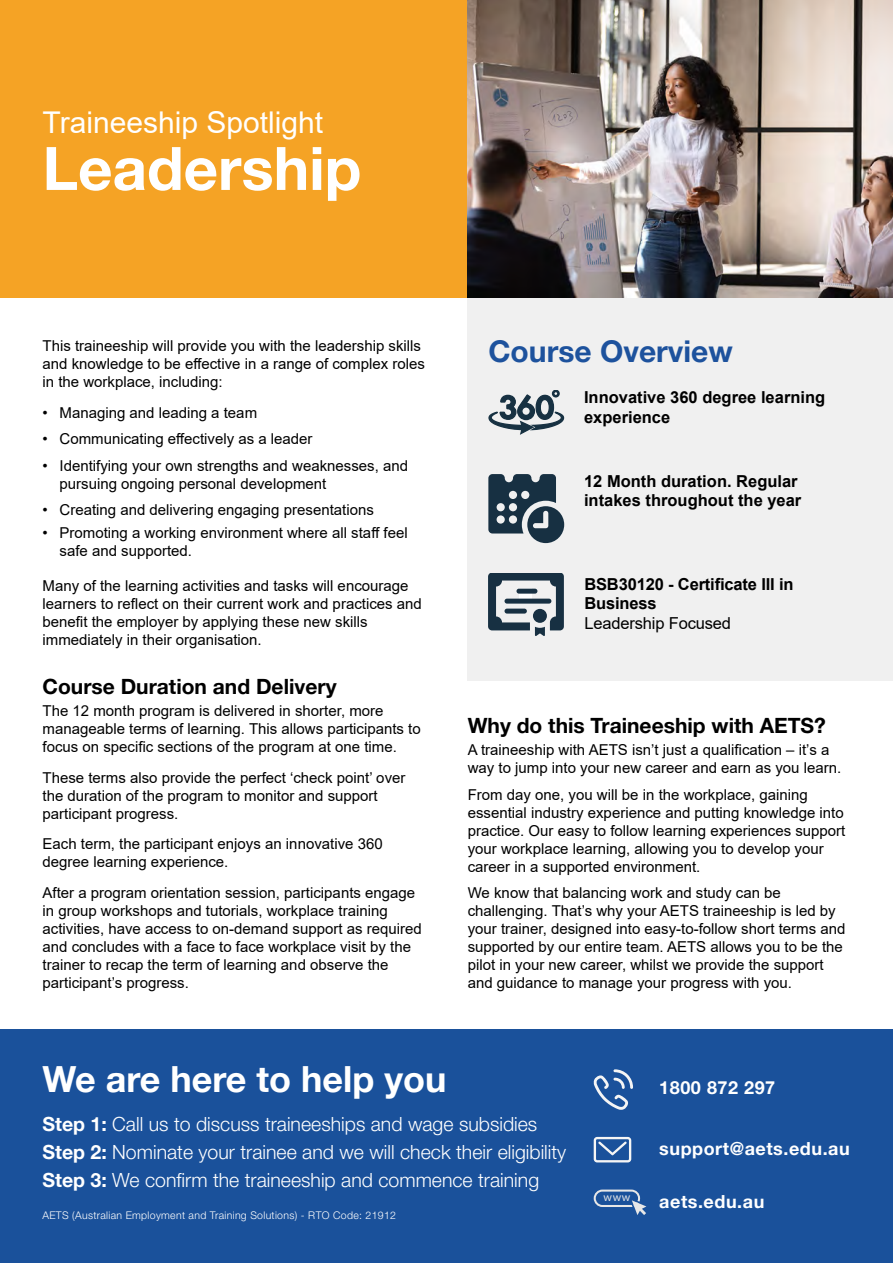
<style>
.page{position:relative;width:893px;height:1263px;background:#fff}
.page>*{position:absolute;margin:0;border:0;box-sizing:border-box;transform-origin:0 0}
.t1{font:700 60px "Helvetica Neue LT Std";color:#fff}
.t2{font:700 36px "Helvetica Neue LT Std";color:#fff}
.t3{font:30px "Arial";color:#fff}
.t4{font:700 30px "Helvetica Neue LT Std";color:#1d529d}
.t5{font:700 21px "Helvetica Neue LT Std";color:#000}
.t6{font:300 19.5px/28px "Helvetica Neue LT Std";color:#fff}
.t7{font:700 18px "Helvetica Neue LT Std";letter-spacing:.03em;color:#fff}
.t8{font:700 16.5px/19.5px "Arial";color:#000}
.t9{font:16.5px "Arial";letter-spacing:-.01em;color:#000}
.t10{font:15px/18px "Arial";color:#000}
.t11{font:900 11.55px "Roboto";color:#e7e7e7}
.t12{font:300 10.5px "Helvetica Neue LT Std";letter-spacing:.03em;color:#fff}
.s1{font-weight:700}
</style>
<div class="page">
<div style="left:468px;top:298px;width:425px;height:382px;background:#f0f0f0"></div>
<svg style="left:488px;top:475px;width:76px;height:68px"></svg>
<svg style="left:488px;top:574px;width:76px;height:62px"></svg>
<svg style="left:488px;top:390px;width:76px;height:45px"></svg>
<div style="left:0;top:0;width:714px;height:298px;background:#f5a325"></div>
<div style="left:0;top:1029px;width:893px;height:234px;background:#1a519b"></div>
<svg style="left:594px;top:1069px;width:39px;height:41px"></svg>
<svg style="left:594px;top:1137px;width:37px;height:25px"></svg>
<svg style="left:594px;top:1189px;width:52px;height:26px"></svg>
<img style="left:468px;top:0;width:425px;height:298px">
<h3 class="t3" style="left:43px;top:102px;width:282px">Traineeship Spotlight</h3>
<h1 class="t1" style="left:43px;top:131px;width:320px">Leadership</h1>
<p class="t10" style="left:43px;top:337px;width:384px">This traineeship will provide you with the leadership skills and knowledge to be effective in a range of complex roles in the workplace, including:</p>
<p class="t10" style="left:43px;top:403px;width:216px">• Managing and leading a team</p>
<p class="t10" style="left:43px;top:430px;width:272px">• Communicating effectively as a leader</p>
<p class="t10" style="left:60px;top:456px;width:350px;text-indent:-17px">• Identifying your own strengths and weaknesses, and pursuing ongoing personal development</p>
<p class="t10" style="left:43px;top:501px;width:333px">• Creating and delivering engaging presentations</p>
<p class="t10" style="left:60px;top:523px;width:350px;text-indent:-17px">• Promoting a working environment where all staff feel safe and supported.</p>
<p class="t10" style="left:43px;top:576px;width:381px">Many of the learning activities and tasks will encourage learners to reflect on their current work and practices and benefit the employer by applying these new skills immediately in their organisation.</p>
<h3 class="t5" style="left:43px;top:673px;width:296px">Course Duration and Delivery</h3>
<p class="t10" style="left:43px;top:701px;width:380px">The 12 month program is delivered in shorter, more manageable terms of learning. This allows participants to focus on specific sections of the program at one time.</p>
<p class="t10" style="left:43px;top:768px;width:364px">These terms also provide the perfect ‘check point’ over the duration of the program to monitor and support participant progress.</p>
<p class="t10" style="left:43px;top:835px;width:342px">Each term, the participant enjoys an innovative 360 degree learning experience.</p>
<p class="t10" style="left:43px;top:884px;width:381px">After a program orientation session, participants engage in group workshops and tutorials, workplace training activities, have access to on-demand support as required and concludes with a face to face workplace visit by the trainer to recap the term of learning and observe the participant’s progress.</p>
<h3 class="t4" style="left:488px;top:333px;width:246px">Course Overview</h3>
<p class="t8" style="left:584px;top:388px;width:243px">Innovative 360 degree learning experience</p>
<p class="t8" style="left:584px;top:472px;width:219px">12 Month duration. Regular intakes throughout the year</p>
<p class="t8" style="left:584px;top:574px;width:211px">BSB30120 - Certificate III in<br>Business</p>
<p class="t9" style="left:584px;top:612px;width:148px">Leadership Focused</p>
<h3 class="t5" style="left:468px;top:712px;width:360px">Why do this Traineeship with AETS?</h3>
<p class="t10" style="left:468px;top:741px;width:375px">A traineeship with AETS isn’t just a qualification – it’s a way to jump into your new career and earn as you learn.</p>
<p class="t10" style="left:468px;top:785px;width:379px">From day one, you will be in the workplace, gaining essential industry experience and putting knowledge into practice. Our easy to follow learning experiences support your workplace learning, allowing you to develop your career in a supported environment.</p>
<p class="t10" style="left:468px;top:884px;width:379px">We know that balancing work and study can be challenging. That’s why your AETS traineeship is led by your trainer, designed into easy-to-follow short terms and supported by our entire team. AETS allows you to be the pilot in your new career, whilst we provide the support and guidance to manage your progress with you.</p>
<h2 class="t2" style="left:43px;top:1056px;width:406px">We are here to help you</h2>
<p class="t7" style="left:659px;top:1077px;width:118px">1800 872 297</p>
<h3 class="t6" style="left:43px;top:1109px;width:525px"><span class="s1">Step 1:</span> Call us to discuss traineeships and wage subsidies<br><span class="s1">Step 2:</span> Nominate your trainee and we will check their eligibility<br><span class="s1">Step 3:</span> We confirm the traineeship and commence training</h3>
<p class="t12" style="left:43px;top:1209px;width:355px">AETS (Australian Employment and Training Solutions) - RTO Code: 21912</p>
<p class="t11" style="left:603px;top:1190px;width:29px">www</p>
<p class="t7" style="left:659px;top:1137px;width:192px">support@aets.edu.au</p>
<p class="t7" style="left:659px;top:1190px;width:107px">aets.edu.au</p>
</div>
